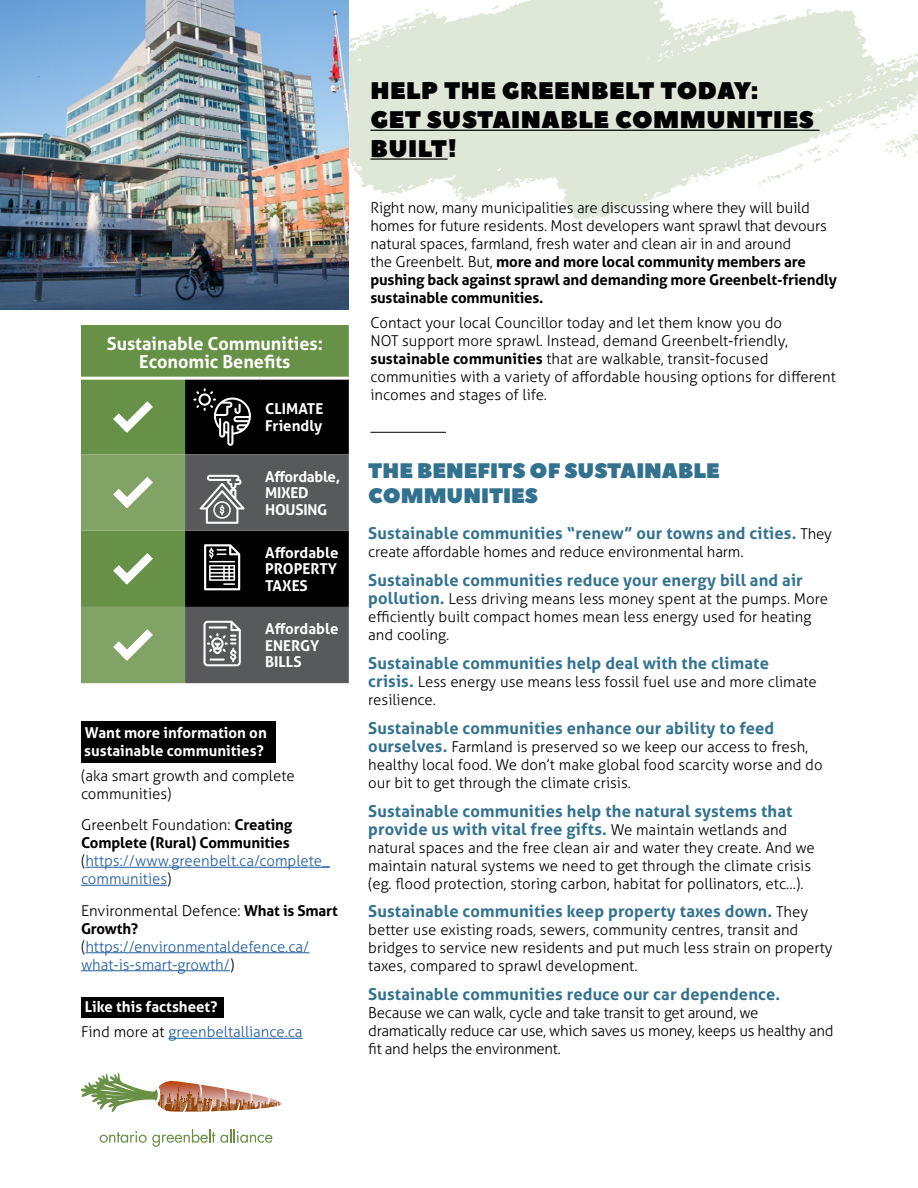
<style>
.page{position:relative;width:918px;height:1188px;background:#fff}
.page>*{position:absolute;margin:0;border:0;box-sizing:border-box;transform-origin:0 0}
.t1{font:24px/28.8px "Peace Sans";letter-spacing:.02em;color:#000}
.t2{font:21px/25.2px "Peace Sans";color:#33728f}
.t3{font:700 18px "Aller";color:#fff}
.t4{font:700 16.5px/18px "Aller";letter-spacing:.01em;color:#33728f}
.t5{font:300 15px/18px "Aller";color:#000}
.t6{font:300 15px/18px "Aller";color:#215e9e}
.t7{font:300 15px/18px "Aller";letter-spacing:-.02em;color:#000}
.t8{font:700 15px/16.5px "Aller";color:#fff}
.t9{font:700 15px/16.5px "Aller";letter-spacing:-.02em;color:#fff}
.s1{color:#000}
.s2{font-weight:700;color:#000}
.s3{font-weight:700}
.s4{font-weight:300;font-size:15px;color:#000}
.s5{font-weight:700;font-size:16.5px;color:#33728f}
</style>
<div class="page">
<div style="left:81px;top:721px;width:194px;height:41px;background:#000"></div>
<div style="left:81px;top:997px;width:143px;height:21px;background:#000"></div>
<svg style="left:348px;top:9px;width:570px;height:210px"></svg>
<svg style="left:772px;top:14px;width:14px;height:6px"></svg>
<svg style="left:887px;top:53px;width:31px;height:14px"></svg>
<svg style="left:390px;top:193px;width:6px;height:2px"></svg>
<svg style="left:827px;top:133px;width:25px;height:23px"></svg>
<svg style="left:752px;top:19px;width:14px;height:7px"></svg>
<svg style="left:758px;top:145px;width:63px;height:40px"></svg>
<svg style="left:870px;top:96px;width:48px;height:61px"></svg>
<svg style="left:348px;top:0;width:398px;height:183px;background:#e1e9db"></svg>
<svg style="left:820px;top:38px;width:17px;height:5px"></svg>
<svg style="left:464px;top:14px;width:11px;height:8px"></svg>
<svg style="left:373px;top:18px;width:36px;height:15px"></svg>
<svg style="left:359px;top:35px;width:4px;height:4px"></svg>
<svg style="left:685px;top:18px;width:61px;height:13px"></svg>
<svg style="left:415px;top:9px;width:14px;height:8px"></svg>
<svg style="left:483px;top:5px;width:16px;height:12px"></svg>
<div style="left:556px;top:97px;width:93px;height:52px;background:#dfe8d8"></div>
<div style="left:666px;top:41px;width:144px;height:81px;background:#dfe8d8"></div>
<hr style="left:370px;top:130px;width:450px;height:1px;background:#000">
<hr style="left:370px;top:158px;width:78px;height:2px;background:#000">
<hr style="left:370px;top:432px;width:76px;height:1px;background:#000">
<svg style="left:81px;top:1073px;width:201px;height:39px"></svg>
<svg style="left:100px;top:1129px;width:173px;height:18px"></svg>
<img style="left:0;top:0;width:348px;height:310px">
<hr style="left:85px;top:867px;width:245px;height:1px;background:#215e9e">
<hr style="left:81px;top:885px;width:86px;height:1px;background:#215e9e">
<hr style="left:85px;top:952px;width:224px;height:1px;background:#215e9e">
<hr style="left:81px;top:970px;width:149px;height:1px;background:#215e9e">
<hr style="left:168px;top:1038px;width:135px;height:1px;background:#215e9e">
<div style="left:81px;top:325px;width:268px;height:52px;background:#679146"></div>
<svg style="left:81px;top:378px;width:268px;height:305px;background:#536148"></svg>
<p class="t3" style="left:107px;top:332px;width:218px">Sustainable Communities:</p>
<p class="t3" style="left:139px;top:350px;width:153px">Economic Benefits</p>
<p class="t8" style="left:265px;top:401px;width:60px">CLIMATE<br>Friendly</p>
<p class="t9" style="left:265px;top:468px;width:76px">Affordable,<br>MIXED<br>HOUSING</p>
<p class="t8" style="left:265px;top:544px;width:75px">Affordable<br>PROPERTY</p>
<p class="t8" style="left:265px;top:577px;width:44px">TAXES</p>
<p class="t8" style="left:265px;top:620px;width:75px">Affordable</p>
<p class="t8" style="left:265px;top:637px;width:56px">ENERGY<br>BILLS</p>
<p class="t8" style="left:85px;top:724px;width:183px">Want more information on</p>
<p class="t8" style="left:84px;top:742px;width:181px">sustainable communities?</p>
<p class="t5" style="left:81px;top:766px;width:215px">(aka smart growth and complete communities)</p>
<p class="t6" style="left:81px;top:816px;width:250px"><span class="s1">Greenbelt Foundation:</span> <span class="s2">Creating<br>Complete (Rural) Communities </span><span class="s1">(</span>https://www.greenbelt.ca/complete_ communities<span class="s1">)</span></p>
<p class="t6" style="left:81px;top:901px;width:258px"><span class="s1">Environmental Defence:</span> <span class="s2">What is Smart<br>Growth? </span><span class="s1">(</span>https://environmentaldefence.ca/ what-is-smart-growth/<span class="s1">)</span></p>
<p class="t8" style="left:85px;top:999px;width:134px">Like this factsheet?</p>
<p class="t6" style="left:81px;top:1023px;width:223px"><span class="s1">Find more at</span> greenbeltalliance.ca</p>
<p class="t1" style="left:370px;top:77px;width:445px">HELP THE GREENBELT TODAY:<br>GET SUSTAINABLE COMMUNITIES<br>BUILT!</p>
<p class="t5" style="left:370px;top:199px;width:468px">Right now, many municipalities are discussing where they will build homes for future residents. Most developers want sprawl that devours natural spaces, farmland, fresh water and clean air in and around<br>the Greenbelt. But, <span class="s3">more and more local community members are pushing back against sprawl and demanding more Greenbelt-friendly sustainable communities.</span></p>
<p class="t5" style="left:370px;top:313px;width:467px">Contact your local Councillor today and let them know you do<br>NOT support more sprawl. Instead, demand Greenbelt-friendly, <span class="s3">sustainable communities</span> that are walkable, transit-focused communities with a variety of affordable housing options for different incomes and stages of life.</p>
<p class="t2" style="left:368px;top:459px;width:353px">THE BENEFITS OF SUSTAINABLE<br>COMMUNITIES</p>
<p class="t4" style="left:368px;top:524px;width:465px">Sustainable communities “renew” our towns and cities. <span class="s4">They</span></p>
<p class="t5" style="left:368px;top:543px;width:377px">create affordable homes and reduce environmental harm.</p>
<p class="t4" style="left:368px;top:571px;width:436px">Sustainable communities reduce your energy bill and air</p>
<p class="t5" style="left:368px;top:590px;width:461px"><span class="s5">pollution.</span> Less driving means less money spent at the pumps. More efficiently built compact homes mean less energy used for heating and cooling.</p>
<p class="t4" style="left:368px;top:654px;width:402px">Sustainable communities help deal with the climate</p>
<p class="t5" style="left:368px;top:673px;width:450px"><span class="s5">crisis.</span> Less energy use means less fossil fuel use and more climate resilience.</p>
<p class="t4" style="left:368px;top:719px;width:408px">Sustainable communities enhance our ability to feed</p>
<p class="t5" style="left:368px;top:737px;width:456px"><span class="s5">ourselves.</span> Farmland is preserved so we keep our access to fresh, healthy local food. We don’t make global food scarcity worse and do our bit to get through the climate crisis.</p>
<p class="t4" style="left:368px;top:802px;width:426px">Sustainable communities help the natural systems that provide us with vital free gifts. <span class="s4">We maintain wetlands and</span></p>
<p class="t5" style="left:368px;top:838px;width:448px">natural spaces and the free clean air and water they create. And we maintain natural systems we need to get through the climate crisis (eg. flood protection, storing carbon, habitat for pollinators, etc…).</p>
<p class="t4" style="left:368px;top:902px;width:441px">Sustainable communities keep property taxes down. <span class="s4">They</span></p>
<p class="t5" style="left:368px;top:921px;width:466px">better use existing roads, sewers, community centres, transit and bridges to service new residents and put much less strain on property taxes, compared to sprawl development.</p>
<p class="t4" style="left:368px;top:985px;width:413px">Sustainable communities reduce our car dependence.</p>
<p class="t7" style="left:368px;top:1004px;width:467px">Because we can walk, cycle and take transit to get around, we dramatically reduce car use, which saves us money, keeps us healthy and fit and helps the environment.</p>
</div>
